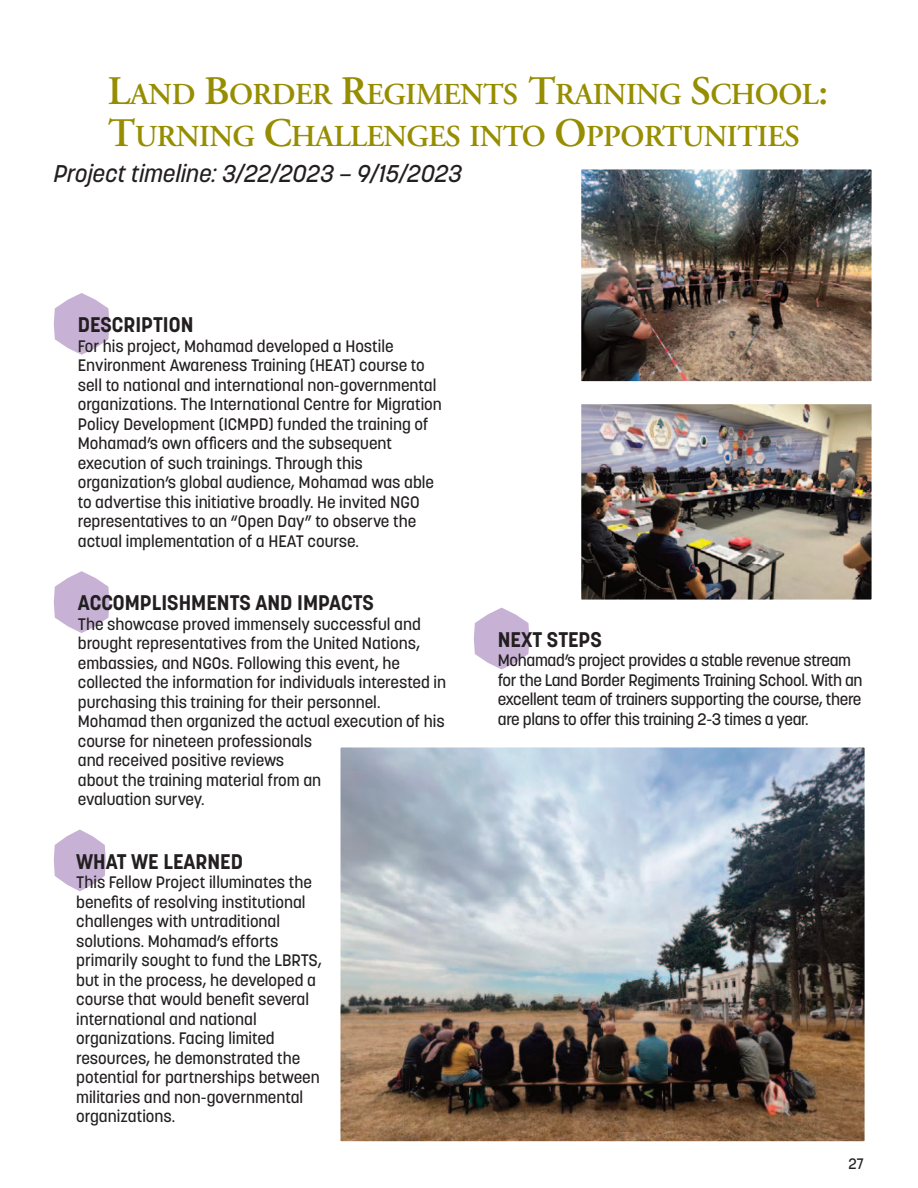
<style>
.page{position:relative;width:918px;height:1188px;background:#fff}
.page>*{position:absolute;margin:0;border:0;box-sizing:border-box;transform-origin:0 0}
.t1{font:600 30.3px "Adobe Garamond Pro";letter-spacing:-.02em;color:#968d00}
.t2{font:italic 500 24px "Korolev";color:#231f20}
.t3{font:700 21px "Korolev";color:#231f20}
.t4{font:500 16.5px/19.5px "Korolev";color:#231f20}
.t5{font:500 16.5px/19.5px "Korolev";letter-spacing:-.02em;color:#231f20}
.t6{font:500 15px "Korolev";color:#231f20}
.s1{font-size:40.5px}
</style>
<div class="page">
<svg style="left:54px;top:293px;width:55px;height:62px"></svg>
<svg style="left:54px;top:829px;width:52px;height:62px"></svg>
<svg style="left:474px;top:608px;width:55px;height:61px"></svg>
<img style="left:582px;top:405px;width:289px;height:194px">
<div style="left:578px;top:401px;width:297px;height:202px;border:3px solid #fff"></div>
<img style="left:582px;top:170px;width:289px;height:210px">
<div style="left:578px;top:166px;width:297px;height:218px;border:3px solid #fff"></div>
<svg style="left:54px;top:571px;width:55px;height:62px"></svg>
<img style="left:342px;top:748px;width:522px;height:392px">
<div style="left:338px;top:744px;width:530px;height:400px;border:3px solid #fff"></div>
<p class="t1" style="left:108px;top:75px;width:722px"><span class="s1">L</span>AND <span class="s1">B</span>ORDER <span class="s1">R</span>EGIMENTS <span class="s1">T</span>RAINING <span class="s1">S</span>CHOOL<span class="s1">:</span></p>
<p class="t1" style="left:108px;top:117px;width:693px"><span class="s1">T</span>URNING <span class="s1">C</span>HALLENGES INTO <span class="s1">O</span>PPORTUNITIES</p>
<p class="t2" style="left:54px;top:164px;width:410px">Project timeline: 3/22/2023 – 9/15/2023</p>
<p class="t3" style="left:78px;top:316px;width:117px">DESCRIPTION</p>
<p class="t4" style="left:78px;top:337px;width:366px">For his project, Mohamad developed a Hostile Environment Awareness Training (HEAT) course to sell to national and international non-governmental organizations. The International Centre for Migration Policy Development (ICMPD) funded the training of Mohamad’s own officers and the subsequent execution of such trainings. Through this organization’s global audience, Mohamad was able to advertise this initiative broadly. He invited NGO representatives to an “Open Day” to observe the actual implementation of a HEAT course.</p>
<p class="t3" style="left:78px;top:594px;width:298px">ACCOMPLISHMENTS AND IMPACTS</p>
<p class="t4" style="left:78px;top:616px;width:370px">The showcase proved immensely successful and brought representatives from the United Nations, embassies, and NGOs. Following this event, he collected the information for individuals interested in purchasing this training for their personnel.<br>Mohamad then organized the actual execution of his course for nineteen professionals</p>
<p class="t4" style="left:78px;top:752px;width:245px">and received positive reviews about the training material from an</p>
<p class="t4" style="left:78px;top:791px;width:128px">evaluation survey.</p>
<p class="t3" style="left:76px;top:853px;width:168px">WHAT WE LEARNED</p>
<p class="t4" style="left:76px;top:874px;width:247px">This Fellow Project illuminates the benefits of resolving institutional challenges with untraditional solutions. Mohamad’s efforts primarily sought to fund the LBRTS, but in the process, he developed a course that would benefit several international and national organizations. Facing limited resources, he demonstrated the potential for partnerships between militaries and non-governmental organizations.</p>
<p class="t3" style="left:498px;top:631px;width:106px">NEXT STEPS</p>
<p class="t5" style="left:498px;top:652px;width:366px">Mohamad’s project provides a stable revenue stream for the Land Border Regiments Training School. With an excellent team of trainers supporting the course, there are plans to offer this training 2-3 times a year.</p>
<p class="t6" style="left:848px;top:1158px;width:17px">27</p>
</div>
